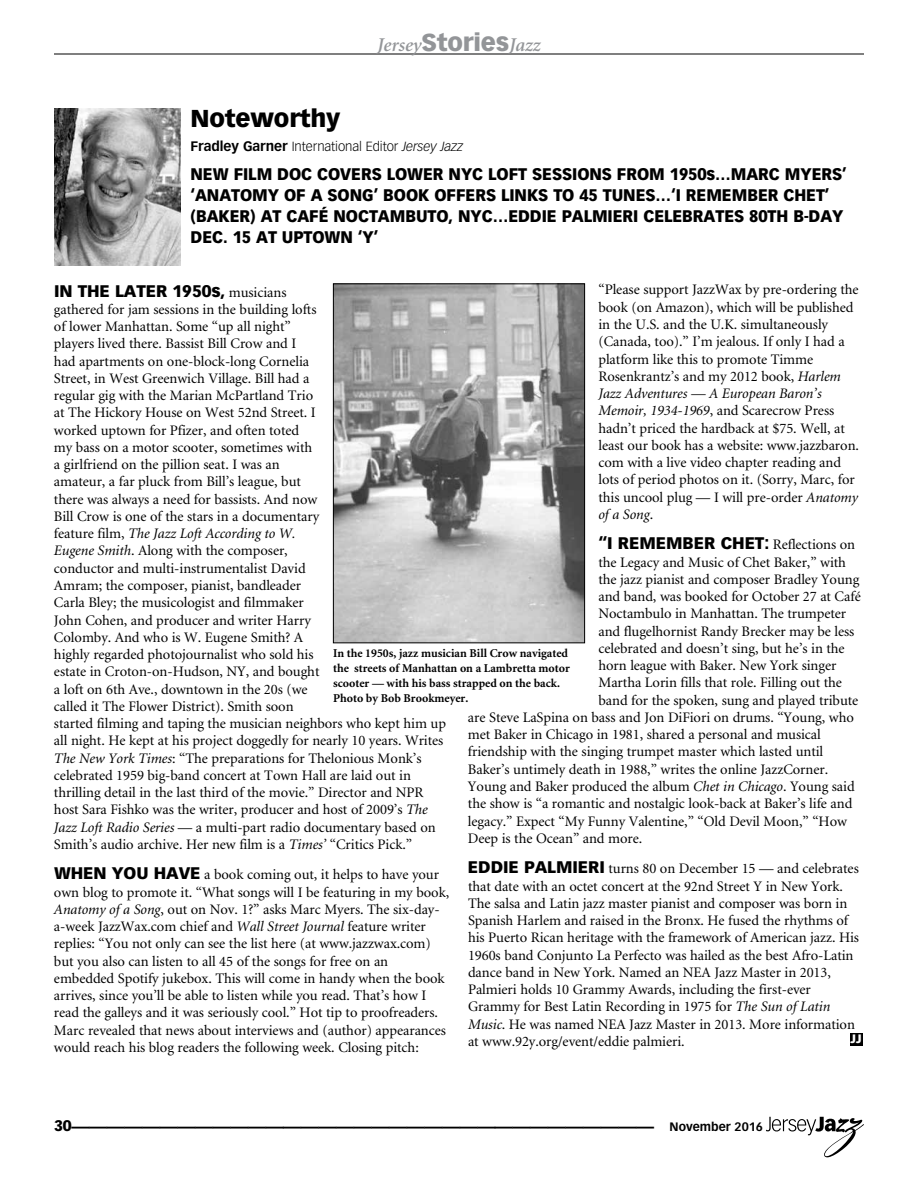
<style>
.page{position:relative;width:918px;height:1188px;background:#fff}
.page>*{position:absolute;margin:0;border:0;box-sizing:border-box;transform-origin:0 0}
.t1{font:700 36px "Vectora LH";color:#000}
.t2{font:900 24px "Vectora LH";letter-spacing:-.005em;color:#000}
.t3{font:italic 600 19.5px "Minion";letter-spacing:-.005em;color:#939598}
.t4{font:900 16.5px "Vectora LH";letter-spacing:-.005em;color:#000;scale:.95 1}
.t5{font:900 16.5px "Vectora LH";letter-spacing:-.005em;color:#000}
.t6{font:900 15px "Vectora LH";color:#000}
.t7{font:14.55px/17.2px "Minion";letter-spacing:-.005em;color:#000}
.t8{font:300 13.05px "Vectora LH";letter-spacing:-.005em;color:#000}
.t9{font:700 12px/15px "Minion";color:#000}
.t10{font:700 12px "Vectora LH";color:#000}
.t11{font:900 12px "Vectora LH";color:#fff}
.s1{font-family:"Vectora LH";font-weight:900;font-style:normal;font-size:24px}
.s2{font-weight:700;font-size:13.5px}
.s3{font-style:italic}
.s4{font-family:"Vectora LH";font-weight:900;font-size:16.5px}
</style>
<div class="page">
<hr style="left:54px;top:54px;width:810px;height:1px;background:#000">
<svg style="left:766px;top:1117px;width:98px;height:40px"></svg>
<img style="left:54px;top:108px;width:126px;height:158px">
<div style="left:850px;top:1033px;width:12px;height:13px;background:#000"></div>
<img style="left:335px;top:286px;width:248px;height:355px">
<div style="left:333px;top:284px;width:252px;height:359px;border:1px solid #000"></div>
<h3 class="t3" style="left:377px;top:35px;width:165px">Jersey<span class="s1">Stories</span>Jazz</h3>
<h2 class="t2" style="left:191px;top:104px;width:152px">Noteworthy</h2>
<p class="t8" style="left:191px;top:139px;width:274px"><span class="s2">Fradley Garner</span> I nternational Editor <span class="s3">Jersey Jazz</span></p>
<p class="t4" style="left:191px;top:163px;width:105px">NEW FILM DOC</p>
<p class="t4" style="left:317px;top:163px;width:48px">COVERS</p>
<p class="t4" style="left:387px;top:163px;width:23px">LOWER</p>
<p class="t4" style="left:449px;top:163px;width:100px">NYC LO FT SESS</p>
<p class="t4" style="left:572px;top:163px;width:197px">IONS FROM 1950s…MARC</p>
<p class="t4" style="left:785px;top:163px;width:29px">MYERS</p>
<p class="t4" style="left:842px;top:163px;width:6px">’</p>
<p class="t4" style="left:191px;top:184px;width:43px">‘ANATO</p>
<p class="t4" style="left:252px;top:184px;width:163px">MY OF A SONG’ BOOK</p>
<p class="t4" style="left:434px;top:184px;width:44px">OFFERS</p>
<p class="t4" style="left:501px;top:184px;width:310px">LINKS TO 45 TUNES…‘I REMEMBER CHET</p>
<p class="t4" style="left:825px;top:184px;width:6px">’</p>
<p class="t4" style="left:191px;top:205px;width:30px">(BAKER</p>
<p class="t4" style="left:250px;top:205px;width:114px">) AT CAFÉ NOCTA</p>
<p class="t4" style="left:390px;top:205px;width:40px">MBUTO</p>
<p class="t4" style="left:449px;top:205px;width:76px">, NYC…EDD</p>
<p class="t4" style="left:542px;top:205px;width:171px">IE PALMIERI CELEBRATES</p>
<p class="t4" style="left:749px;top:205px;width:76px">80TH B-DAY</p>
<p class="t4" style="left:191px;top:226px;width:12px">DEC</p>
<p class="t4" style="left:223px;top:226px;width:75px">. 15 AT UPTOW</p>
<p class="t4" style="left:341px;top:226px;width:41px">N ‘Y’</p>
<p class="t7" style="left:598px;top:282px;width:262px">“Please support JazzWax by pre-ordering the book (on Amazon), which will be published in the U.S. and the U.K. simultaneously (Canada, too).” I’m jealous. If only I had a platform like this to promote Timme Rosenkrantz’s and my 2012 book, <span class="s3">Harlem Jazz Adventures — A European Baron’s Memoir, 1934-1969</span>, and Scarecrow Press hadn’t priced the hardback at $75. Well, at least our book has a website: www.jazzbaron. com with a live video chapter reading and lots of period photos on it. (Sorry, Marc, for this uncool plug — I will pre-order <span class="s3">Anatomy of a Song</span>.</p>
<p class="t5" style="left:598px;top:533px;width:135px">“I REMEMBER CHET</p>
<p class="t7" style="left:764px;top:537px;width:92px"><span class="s4">:</span> Reflections on</p>
<p class="t7" style="left:598px;top:554px;width:249px">the Legacy and Music of Chet Baker,” with</p>
<p class="t7" style="left:598px;top:571px;width:262px">the jazz pianist and composer Bradley Young</p>
<p class="t7" style="left:598px;top:588px;width:264px">and band, was booked for October 27 at Café</p>
<p class="t7" style="left:598px;top:606px;width:249px">Noctambulo in Manhattan. The trumpeter</p>
<p class="t7" style="left:598px;top:623px;width:258px">and flugelhornist Randy Brecker may be less</p>
<p class="t7" style="left:598px;top:640px;width:248px">celebrated and doesn’t sing, but he’s in the</p>
<p class="t7" style="left:598px;top:657px;width:240px">horn league with Baker. New York singer</p>
<p class="t7" style="left:598px;top:675px;width:245px">Martha Lorin fills that role. Filling out the</p>
<p class="t7" style="left:598px;top:692px;width:261px">band for the spoken, sung and played tribute</p>
<p class="t7" style="left:468px;top:709px;width:387px">are Steve LaSpina on bass and Jon DiFiori on drums. “Young, who</p>
<p class="t7" style="left:468px;top:727px;width:354px">met Baker in Chicago in 1981, shared a personal and musical</p>
<p class="t7" style="left:468px;top:744px;width:357px">friendship with the singing trumpet master which lasted until</p>
<p class="t7" style="left:468px;top:761px;width:362px">Baker’s untimely death in 1988,” writes the online JazzCorner.</p>
<p class="t7" style="left:468px;top:778px;width:388px">Young and Baker produced the album <span class="s3">Chet in Chicago</span>. Young said</p>
<p class="t7" style="left:468px;top:796px;width:386px">the show is “a romantic and nostalgic look-back at Baker’s life and</p>
<p class="t7" style="left:468px;top:813px;width:381px">legacy.” Expect “My Funny Valentine,” “Old Devil Moon,” “How</p>
<p class="t7" style="left:468px;top:830px;width:176px">Deep is the Ocean” and more.</p>
<p class="t5" style="left:468px;top:857px;width:13px">EDD</p>
<p class="t7" style="left:54px;top:284px;width:394px;text-indent:119px"><span class="s4">1950s,</span> musicians<br>gathered for jam sessions in the building lofts<br>of lower Manhattan. Some “up all night”<br>players lived there. Bassist Bill Crow and I<br>had apartments on one-block-long Cornelia<br>Street, in West Greenwich Village. Bill had a<br>regular gig with the Marian McPartland Trio<br>at The Hickory House on West 52nd Street. I<br>worked uptown for Pfizer, and often toted<br>my bass on a motor scooter, sometimes with<br>a girlfriend on the pillion seat. I was an<br>amateur, a far pluck from Bill’s league, but<br>there was always a need for bassists. And now<br>Bill Crow is one of the stars in a documentary<br>feature film, <span class="s3">The Jazz Loft According to W.<br>Eugene Smith</span>. Along with the composer,<br>conductor and multi-instrumentalist David<br>Amram; the composer, pianist, bandleader<br>Carla Bley; the musicologist and filmmaker<br>John Cohen, and producer and writer Harry<br>Colomby. And who is W. Eugene Smith? A<br>highly regarded photojournalist who sold his<br>estate in Croton-on-Hudson, NY, and bought<br>a loft on 6th Ave., downtown in the 20s (we<br>called it The Flower District). Smith soon<br>started filming and taping the musician neighbors who kept him up all night. He kept at his project doggedly for nearly 10 years. Writes <span class="s3">The New York Times</span>: “The preparations for Thelonious Monk’s celebrated 1959 big-band concert at Town Hall are laid out in thrilling detail in the last third of the movie.” Director and NPR host Sara Fishko was the writer, producer and host of 2009’s <span class="s3">The Jazz Loft Radio Series</span> — a multi-part radio documentary based on Smith’s audio archive. Her new film is a <span class="s3">Times’</span> “Critics Pick.”</p>
<p class="t5" style="left:54px;top:863px;width:14px">WHE</p>
<p class="t5" style="left:93px;top:863px;width:32px">N YOU</p>
<p class="t5" style="left:54px;top:280px;width:36px">IN THE</p>
<p class="t5" style="left:115px;top:280px;width:21px">LATER</p>
<p class="t9" style="left:333px;top:646px;width:238px">In the 1950s, jazz musician Bill Crow navigated the streets of Manhattan on a Lambretta motor scooter — with his bass strapped on the back.<br>Photo by Bob Brookmeyer.</p>
<p class="t7" style="left:468px;top:861px;width:393px;text-indent:35px"><span class="s4">IE PALMIERI</span> turns 80 on December 15 — and celebrates that date with an octet concert at the 92nd Street Y in New York.<br>The salsa and Latin jazz master pianist and composer was born in Spanish Harlem and raised in the Bronx. He fused the rhythms of his Puerto Rican heritage with the framework of American jazz. His 1960s band Conjunto La Perfecto was hailed as the best Afro-Latin dance band in New York. Named an NEA Jazz Master in 2013, Palmieri holds 10 Grammy Awards, including the first-ever Grammy for Best Latin Recording in 1975 for <span class="s3">The Sun of Latin Music</span>. He was named NEA Jazz Master in 2013. More information at www.92y.org/event/eddie palmieri.</p>
<p class="t7" style="left:54px;top:867px;width:397px;text-indent:100px"><span class="s4">HAVE</span> a book coming out, it helps to have your own blog to promote it. “What songs will I be featuring in my book, <span class="s3">Anatomy of a Song</span>, out on Nov. 1?” asks Marc Myers. The six-day&shy;a-week JazzWax.com chief and <span class="s3">Wall Street Journal</span> feature writer replies: “You not only can see the list here (at www.jazzwax.com) but you also can listen to all 45 of the songs for free on an embedded Spotify jukebox. This will come in handy when the book arrives, since you’ll be able to listen while you read. That’s how I read the galleys and it was seriously cool.” Hot tip to proofreaders.<br>Marc revealed that news about interviews and (author) appearances would reach his blog readers the following week. Closing pitch:</p>
<p class="t11" style="left:851px;top:1032px;width:13px">JJ</p>
<p class="t6" style="left:54px;top:1117px;width:19px">30</p>
<h1 class="t1" style="left:72px;top:1089px;width:19px">N</h1>
<p class="t10" style="left:670px;top:1120px;width:95px">November 2016</p>
</div>
